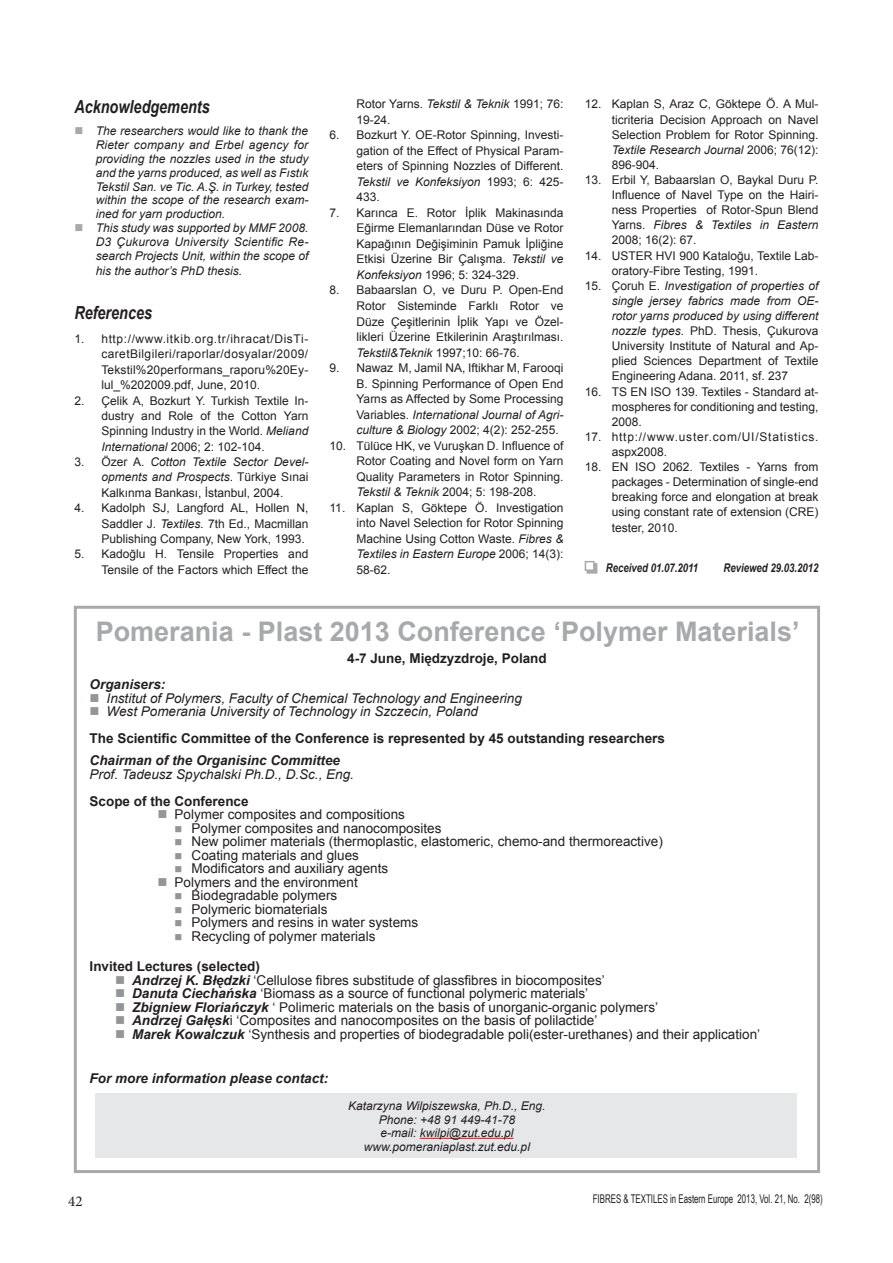
<style>
.page{position:relative;width:893px;height:1263px;background:#fff}
.page>*{position:absolute;margin:0;border:0;box-sizing:border-box;transform-origin:0 0}
.t1{font:700 27px "Arial";color:#a8a9ad}
.t2{font:italic 700 18px "Arial";color:#231f20;scale:.8 1}
.t3{font:15px "Minion Pro";color:#231f20}
.t4{font:13.5px "Arial";color:#231f20}
.t5{font:700 13.5px/27px "Arial";color:#231f20}
.t6{font:italic 13.5px "Arial";color:#231f20}
.t7{font:italic 700 13.5px "Arial";color:#231f20}
.t8{font:12px/15.5px "Arial";color:#231f20;text-align:justify}
.t9{font:italic 12px/13.8px "Arial";color:#231f20;text-align:justify}
.t10{font:12px "Arial Narrow";color:#231f20;scale:.8 1}
.t11{font:12px/15.1px "Arial";letter-spacing:.065em;color:#231f20}
.t12{font:italic 700 12px "Arial";color:#231f20;scale:.8 1}
.s1{color:#a8a9ad}
.s2{font-style:italic}
.s3{color:#939598}
.s4{font-weight:400;font-style:italic}
.s5{font-weight:700;font-style:italic}
</style>
<div class="page">
<div style="left:95px;top:1093px;width:702px;height:65px;background:#e6e7e9"></div>
<svg style="left:586px;top:563px;width:11px;height:11px"></svg>
<div style="left:585px;top:561px;width:10px;height:10px;background:#fff;border:2px solid #a8a9ad"></div>
<hr style="left:420px;top:1138px;width:93px;height:1px;background:#f00">
<div style="left:74px;top:606px;width:746px;height:567px;border:3px solid #a8a9ad"></div>
<h2 class="t2" style="left:74px;top:95px;width:171px">Acknowledgements</h2>
<p class="t9" style="left:96px;top:124px;width:214px;text-indent:-21px"><span class="s1">■</span> The researchers would like to thank the Rieter company and Erbel agency for providing the nozzles used in the study and the yarns produced, as well as Fıstık Tekstil San. ve Tic. A.Ş. in Turkey, tested within the scope of the research exam&shy;ined for yarn production.</p>
<p class="t9" style="left:96px;top:221px;width:214px;text-indent:-21px"><span class="s1">■</span> This study was supported by MMF 2008.<br>D3 Çukurova University Scientific Re&shy;search Projects Unit, within the scope of</p>
<p class="t9" style="left:96px;top:264px;width:148px">his the author’s PhD thesis.</p>
<h2 class="t2" style="left:74px;top:301px;width:99px">References</h2>
<p class="t8" style="left:101px;top:331px;width:208px;text-indent:-27px">1. http://www.itkib.org.tr/ihracat/DisTi&shy;caretBilgileri/raporlar/dosyalar/2009/ Tekstil%20performans_raporu%20Ey&shy;lul_%202009.pdf, June, 2010.</p>
<p class="t8" style="left:101px;top:393px;width:208px;text-indent:-27px">2. Çelik A, Bozkurt Y. Turkish Textile In&shy;dustry and Role of the Cotton Yarn Spinning Industry in the World. <span class="s2">Meliand International</span> 2006; 2: 102-104.</p>
<p class="t8" style="left:101px;top:454px;width:208px;text-indent:-27px">3. Özer A. <span class="s2">Cotton Textile Sector Devel&shy;opments and Prospects</span>. Türkiye Sınai Kalkınma Bankası, İstanbul, 2004.</p>
<p class="t8" style="left:101px;top:500px;width:208px;text-indent:-27px">4. Kadolph SJ, Langford AL, Hollen N, Saddler J. <span class="s2">Textiles.</span> 7th Ed., Macmillan Publishing Company, New York, 1993.</p>
<p class="t8" style="left:74px;top:546px;width:235px;text-align:right">5. Kadoğlu H. Tensile Properties and<br>Tensile of the Factors which Effect the</p>
<p class="t8" style="left:357px;top:97px;width:208px">Rotor Yarns. <span class="s2">Tekstil &amp; Teknik</span> 1991; 76:<br>19-24.</p>
<p class="t8" style="left:357px;top:128px;width:208px;text-indent:-27px">6. Bozkurt Y. OE-Rotor Spinning, Investi&shy;gation of the Effect of Physical Param&shy;eters of Spinning Nozzles of Different.<br><span class="s2">Tekstil ve Konfeksiyon</span> 1993; 6: 425- 433.</p>
<p class="t8" style="left:357px;top:205px;width:208px;text-indent:-27px">7. Karınca E. Rotor İplik Makinasında Eğirme Elemanlarından Düse ve Rotor Kapağının Değişiminin Pamuk İpliğine Etkisi Üzerine Bir Çalışma. <span class="s2">Tekstil ve Konfeksiyon</span> 1996; 5: 324-329.</p>
<p class="t8" style="left:357px;top:283px;width:208px;text-indent:-27px">8. Babaarslan O, ve Duru P. Open-End Rotor Sisteminde Farklı Rotor ve Düze Çeşitlerinin İplik Yapı ve Özel&shy;likleri Üzerine Etkilerinin Araştırılması.<br><span class="s2">Tekstil&amp;Teknik</span> 1997;10: 66-76.</p>
<p class="t8" style="left:357px;top:360px;width:208px;text-indent:-27px">9. Nawaz M, Jamil NA, Iftikhar M, Farooqi B. Spinning Performance of Open End Yarns as Affected by Some Processing Variables. <span class="s2">International Journal of Agri&shy;culture &amp; Biology</span> 2002; 4(2): 252-255.</p>
<p class="t8" style="left:357px;top:438px;width:208px;text-indent:-27px">10. Tülüce HK, ve Vuruşkan D. Influence of Rotor Coating and Novel form on Yarn Quality Parameters in Rotor Spinning.<br><span class="s2">Tekstil &amp; Teknik</span> 2004; 5: 198-208.</p>
<p class="t8" style="left:357px;top:500px;width:208px;text-indent:-27px">11. Kaplan S, Göktepe Ö. Investigation into Navel Selection for Rotor Spinning Machine Using Cotton Waste. <span class="s2">Fibres &amp; Textiles in Eastern Europe</span> 2006; 14(3):<br>58-62.</p>
<p class="t8" style="left:612px;top:97px;width:208px;text-indent:-27px">12. Kaplan S, Araz C, Göktepe Ö. A Mul&shy;ticriteria Decision Approach on Navel Selection Problem for Rotor Spinning.<br><span class="s2">Textile Research Journal</span> 2006; 76(12):<br>896-904.</p>
<p class="t8" style="left:612px;top:172px;width:208px;text-indent:-27px">13. Erbil Y, Babaarslan O, Baykal Duru P.<br>Influence of Navel Type on the Hairi&shy;ness Properties of Rotor-Spun Blend Yarns. <span class="s2">Fibres &amp; Textiles in Eastern </span>2008; 16(2): 67.</p>
<p class="t8" style="left:612px;top:248px;width:208px;text-indent:-27px">14. USTER HVI 900 Kataloğu, Textile Lab&shy;oratory-Fibre Testing, 1991.</p>
<p class="t8" style="left:612px;top:278px;width:208px;text-indent:-27px">15. Çoruh E. <span class="s2">Investigation of properties of single jersey fabrics made from OE&shy;rotor yarns produced by using different nozzle types</span>. PhD. Thesis, Çukurova University Institute of Natural and Ap&shy;plied Sciences Department of Textile Engineering Adana. 2011, sf. 237</p>
<p class="t8" style="left:612px;top:384px;width:208px;text-indent:-27px">16. TS EN ISO 139. Textiles - Standard at&shy;mospheres for conditioning and testing, 2008.</p>
<p class="t11" style="left:612px;top:429px;width:208px;text-indent:-27px">17. http://www.uster.com/UI/Statistics. aspx2008.</p>
<p class="t8" style="left:612px;top:459px;width:208px;text-indent:-27px">18. EN ISO 2062. Textiles - Yarns from packages - Determination of single-end breaking force and elongation at break using constant rate of extension (CRE) tester, 2010.</p>
<p class="t12" style="left:606px;top:560px;width:117px">Received 01.07.2011</p>
<p class="t12" style="left:723px;top:560px;width:120px">Reviewed 29.03.2012</p>
<h1 class="t1" style="left:96px;top:614px;width:705px">Pomerania - Plast 2013 Conference ‘Polymer Materials’</h1>
<p class="t5" style="left:347px;top:645px;width:201px">4-7 June, Międzyzdroje, Poland</p>
<p class="t7" style="left:90px;top:676px;width:77px">Organisers:</p>
<p class="t6" style="left:90px;top:689px;width:434px"><span class="s3">■</span> Institut of Polymers, Faculty of Chemical Technology and Engineering</p>
<p class="t5" style="left:90px;top:699px;width:577px"><span class="s3">■</span> <span class="s4">West Pomerania University of Technology in Szczecin, Poland<br></span>The Scientific Committee of the Conference is represented by 45 outstanding researchers</p>
<p class="t7" style="left:90px;top:752px;width:252px">Chairman of the Organisinc Committee</p>
<p class="t6" style="left:90px;top:765px;width:266px">Prof. Tadeusz Spychalski Ph.D., D.Sc., Eng.</p>
<p class="t5" style="left:90px;top:788px;width:161px">Scope of the Conference</p>
<p class="t4" style="left:158px;top:806px;width:249px"><span class="s3">■</span> Polymer composites and compositions</p>
<p class="t4" style="left:175px;top:819px;width:268px"><span class="s3">■</span> Polymer composites and nanocomposites</p>
<p class="t4" style="left:175px;top:833px;width:490px"><span class="s3">■</span> New polimer materials (thermoplastic, elastomeric, chemo-and thermoreactive)</p>
<p class="t4" style="left:175px;top:846px;width:186px"><span class="s3">■</span> Coating materials and glues</p>
<p class="t4" style="left:175px;top:860px;width:215px"><span class="s3">■</span> Modificators and auxiliary agents</p>
<p class="t4" style="left:158px;top:873px;width:202px"><span class="s3">■</span> Polymers and the environment</p>
<p class="t4" style="left:175px;top:887px;width:164px"><span class="s3">■</span> Biodegradable polymers</p>
<p class="t4" style="left:175px;top:900px;width:154px"><span class="s3">■</span> Polymeric biomaterials</p>
<p class="t4" style="left:175px;top:914px;width:245px"><span class="s3">■</span> Polymers and resins in water systems</p>
<p class="t4" style="left:175px;top:927px;width:202px"><span class="s3">■</span> Recycling of polymer materials</p>
<p class="t5" style="left:90px;top:954px;width:172px">Invited Lectures (selected)</p>
<p class="t4" style="left:115px;top:971px;width:491px"><span class="s3">■</span> <span class="s5">Andrzej K. Błędzki</span> ‘Cellulose fibres substitude of glassfibres in biocomposites’</p>
<p class="t4" style="left:115px;top:985px;width:475px"><span class="s3">■</span> <span class="s5">Danuta Ciechańska</span> ‘Biomass as a source of functional polymeric materials’</p>
<p class="t4" style="left:115px;top:998px;width:544px"><span class="s3">■</span> <span class="s5">Zbigniew Floriańczyk</span> ‘ Polimeric materials on the basis of unorganic-organic polymers’</p>
<p class="t4" style="left:115px;top:1012px;width:484px"><span class="s3">■</span> <span class="s5">Andrzej Gałęsk</span>i ‘Composites and nanocomposites on the basis of polilactide’</p>
<p class="t4" style="left:115px;top:1025px;width:647px"><span class="s3">■</span> <span class="s5">Marek Kowalczuk</span> ‘Synthesis and properties of biodegradable poli(ester-urethanes) and their application’</p>
<p class="t7" style="left:90px;top:1069px;width:240px">For more information please contact:</p>
<p class="t9" style="left:348px;top:1099px;width:199px;text-align:center">Katarzyna Wilpiszewska, Ph.D., Eng.<br>Phone: +48 91 449-41-78<br>e-mail: kwilpi@zut.edu.pl www.pomeraniaplast.zut.edu.pl</p>
<p class="t3" style="left:68px;top:1191px;width:16px">42</p>
<p class="t10" style="left:593px;top:1190px;width:289px">FIBRES &amp; TEXTILES in Eastern Europe 2013, Vol. 21, No. 2(98)</p>
</div>
